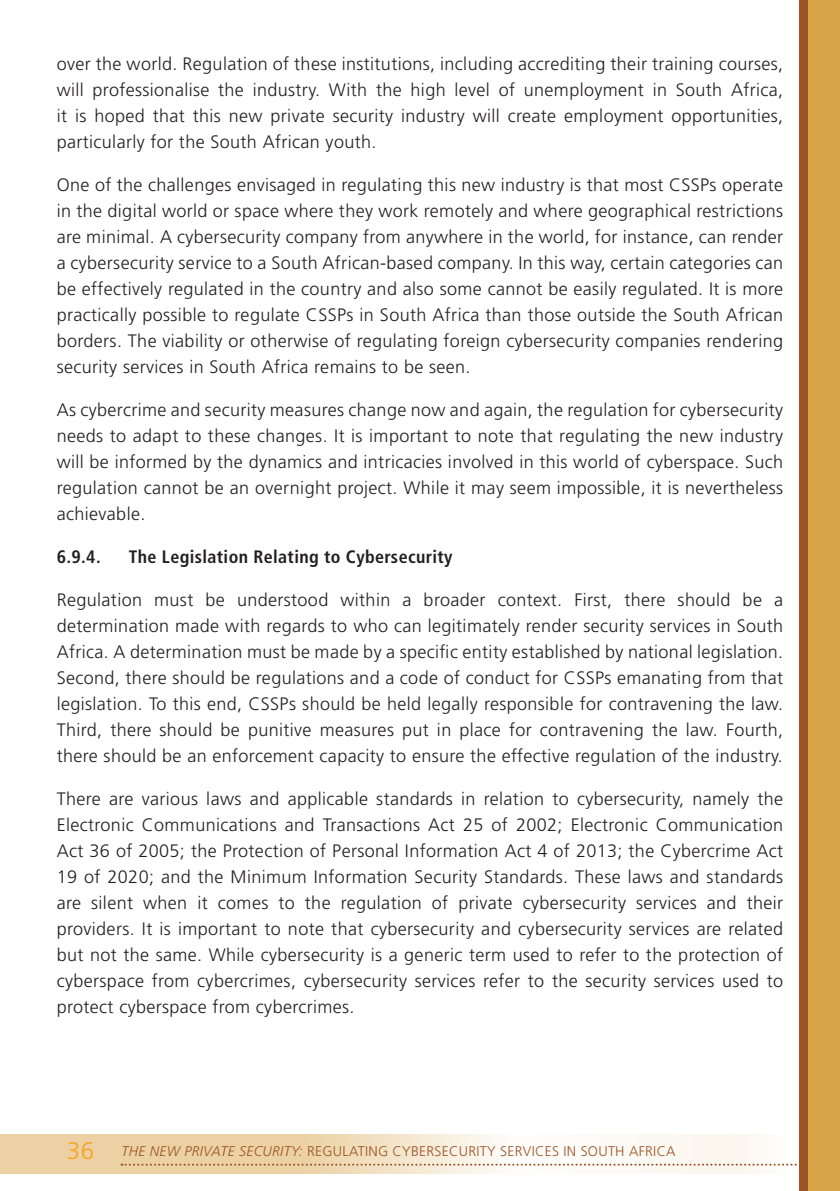
<style>
.page{position:relative;width:840px;height:1191px;background:#fff}
.page>*{position:absolute;margin:0;border:0;box-sizing:border-box;transform-origin:0 0}
.t1{font:300 18px/26px "Frutiger LT Std";letter-spacing:.02em;color:#231f20;text-align:justify}
.t2{font:700 condensed 18px "Frutiger LT Std";letter-spacing:.02em;color:#231f20}
.t3{font:300 14px "Frutiger LT Std";letter-spacing:.02em;color:#9d5423}
.s1{font-size:24px;color:#f9a21c}
.s2{font-style:italic}
</style>
<div class="page">
<svg style="left:0;top:1134px;width:780px;height:39px"></svg>
<svg style="left:121px;top:1163px;width:719px;height:2px"></svg>
<div style="left:798px;top:0;width:10px;height:1191px;background:#9d5423"></div>
<div style="left:808px;top:0;width:31px;height:1191px;background:#d7a448"></div>
<p class="t1" style="left:57px;top:51px;width:727px">over the world. Regulation of these institutions, including accrediting their training courses, will professionalise the industry. With the high level of unemployment in South Africa, it is hoped that this new private security industry will create employment opportunities, particularly for the South African youth.</p>
<p class="t1" style="left:57px;top:172px;width:727px">One of the challenges envisaged in regulating this new industry is that most CSSPs operate in the digital world or space where they work remotely and where geographical restrictions are minimal. A cybersecurity company from anywhere in the world, for instance, can render a cybersecurity service to a South African-based company. In this way, certain categories can be effectively regulated in the country and also some cannot be easily regulated. It is more practically possible to regulate CSSPs in South Africa than those outside the South African borders. The viability or otherwise of regulating foreign cybersecurity companies rendering security services in South Africa remains to be seen.</p>
<p class="t1" style="left:57px;top:397px;width:727px">As cybercrime and security measures change now and again, the regulation for cybersecurity needs to adapt to these changes. It is important to note that regulating the new industry will be informed by the dynamics and intricacies involved in this world of cyberspace. Such regulation cannot be an overnight project. While it may seem impossible, it is nevertheless achievable.</p>
<p class="t2" style="left:57px;top:546px;width:45px">6.9.4.</p>
<p class="t2" style="left:129px;top:546px;width:325px">The Legislation Relating to Cybersecurity</p>
<p class="t1" style="left:57px;top:587px;width:727px">Regulation must be understood within a broader context. First, there should be a determination made with regards to who can legitimately render security services in South Africa. A determination must be made by a specific entity established by national legislation.<br>Second, there should be regulations and a code of conduct for CSSPs emanating from that legislation. To this end, CSSPs should be held legally responsible for contravening the law.<br>Third, there should be punitive measures put in place for contravening the law. Fourth, there should be an enforcement capacity to ensure the effective regulation of the industry.</p>
<p class="t1" style="left:57px;top:786px;width:727px">There are various laws and applicable standards in relation to cybersecurity, namely the Electronic Communications and Transactions Act 25 of 2002; Electronic Communication Act 36 of 2005; the Protection of Personal Information Act 4 of 2013; the Cybercrime Act 19 of 2020; and the Minimum Information Security Standards. These laws and standards are silent when it comes to the regulation of private cybersecurity services and their providers. It is important to note that cybersecurity and cybersecurity services are related but not the same. While cybersecurity is a generic term used to refer to the protection of cyberspace from cybercrimes, cybersecurity services refer to the security services used to protect cyberspace from cybercrimes.</p>
<p class="t3" style="left:67px;top:1143px;width:609px"><span class="s1">36</span> <span class="s2">THE NEW PRIVATE SECURITY:</span> REGULATING CYBERSECURITY SERVICES IN SOUTH AFRICA</p>
</div>
